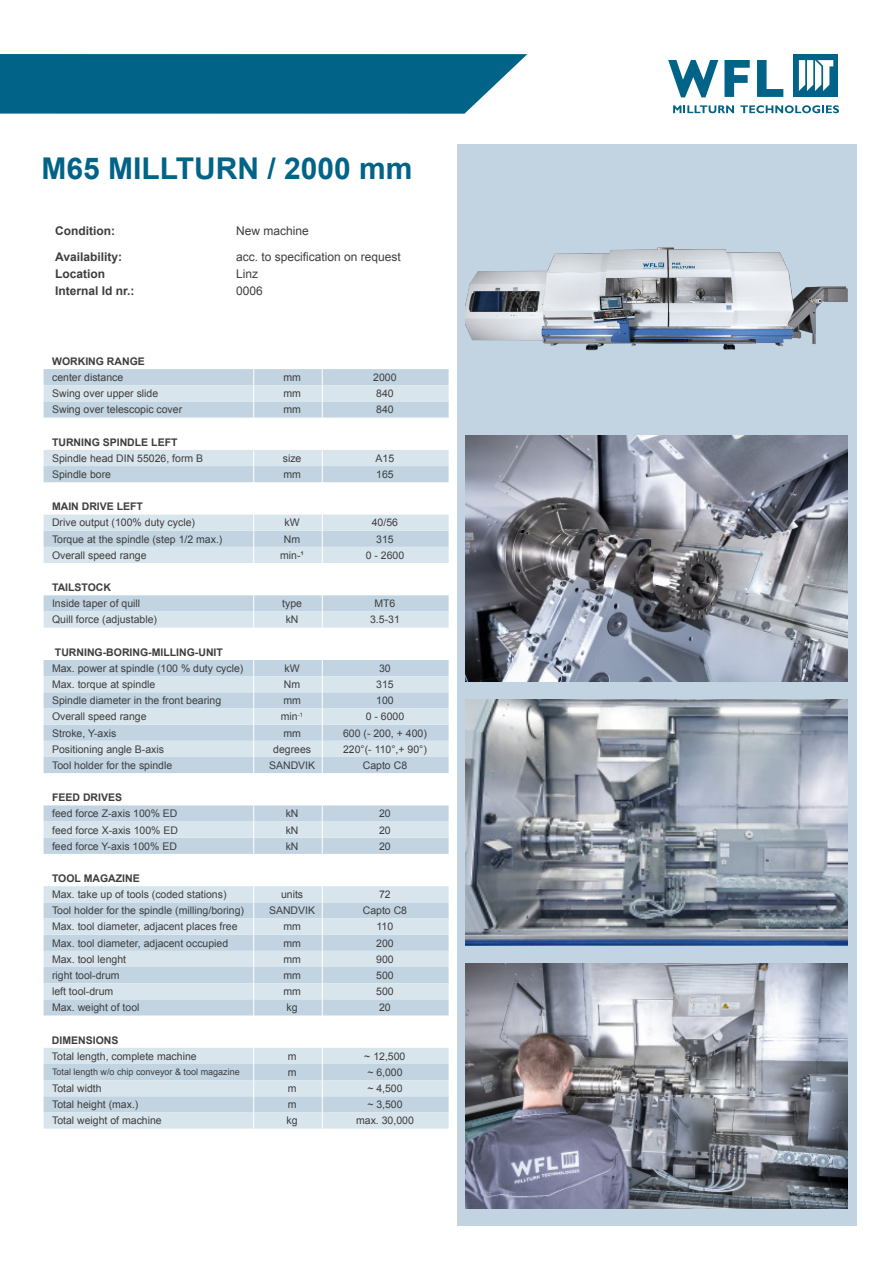
<style>
.page{position:relative;width:893px;height:1263px;background:#fff}
.page>*{position:absolute;margin:0;border:0;box-sizing:border-box;transform-origin:0 0}
.t1{font:700 30px "Arial";color:#006387}
.t2{font:12px "Arial";color:#3e3e3f}
.t3{font:700 12px "Arial";color:#3e3e3f}
.t4{font:10.5px "Arial";color:#3e3e3f}
.t5{font:700 10.5px "Arial";color:#3e3e3f}
.t6{font:9px "Arial";color:#3e3e3f}
</style>
<div class="page">
<div style="left:44px;top:369px;width:405px;height:16px;background:#c2d4e1"></div>
<svg style="left:44px;top:385px;width:405px;height:743px"></svg>
<div style="left:793px;top:55px;width:45px;height:42px;background:#006387"></div>
<svg style="left:799px;top:60px;width:34px;height:31px"></svg>
<svg style="left:724px;top:60px;width:26px;height:37px"></svg>
<svg style="left:757px;top:60px;width:26px;height:37px"></svg>
<svg style="left:668px;top:60px;width:50px;height:37px"></svg>
<svg style="left:673px;top:105px;width:61px;height:8px"></svg>
<svg style="left:740px;top:105px;width:99px;height:8px"></svg>
<svg style="left:0;top:54px;width:527px;height:60px;background:#106d8e"></svg>
<div style="left:457px;top:145px;width:399px;height:1081px;background:#c2d4e1"></div>
<img style="left:466px;top:247px;width:381px;height:104px">
<img style="left:466px;top:700px;width:382px;height:245px">
<img style="left:466px;top:436px;width:382px;height:245px">
<img style="left:466px;top:964px;width:382px;height:245px">
<svg style="left:253px;top:369px;width:1px;height:759px"></svg>
<svg style="left:322px;top:369px;width:1px;height:759px"></svg>
<h1 class="t1" style="left:41px;top:149px;width:373px">M65 MILLTURN / 2000 mm</h1>
<p class="t3" style="left:55px;top:223px;width:61px">Condition:</p>
<p class="t2" style="left:236px;top:223px;width:74px">New machine</p>
<p class="t3" style="left:55px;top:248px;width:68px">Availability:</p>
<p class="t2" style="left:236px;top:248px;width:166px">acc. to specification on request</p>
<p class="t3" style="left:55px;top:265px;width:52px">Location</p>
<p class="t2" style="left:236px;top:265px;width:24px">Linz</p>
<p class="t3" style="left:55px;top:282px;width:81px">Internal Id nr.:</p>
<p class="t2" style="left:236px;top:282px;width:28px">0006</p>
<p class="t5" style="left:52px;top:354px;width:94px">WORKING RANGE</p>
<p class="t4" style="left:52px;top:370px;width:73px">center distance</p>
<p class="t4" style="left:283px;top:370px;width:19px">mm</p>
<p class="t4" style="left:373px;top:370px;width:25px">2000</p>
<p class="t4" style="left:52px;top:387px;width:108px">Swing over upper slide</p>
<p class="t4" style="left:283px;top:387px;width:19px">mm</p>
<p class="t4" style="left:376px;top:387px;width:19px">840</p>
<p class="t4" style="left:52px;top:403px;width:132px">Swing over telescopic cover</p>
<p class="t4" style="left:283px;top:403px;width:19px">mm</p>
<p class="t4" style="left:376px;top:403px;width:19px">840</p>
<p class="t5" style="left:52px;top:435px;width:127px">TURNING SPINDLE LEFT</p>
<p class="t4" style="left:52px;top:451px;width:153px">Spindle head DIN 55026, form B</p>
<p class="t4" style="left:283px;top:451px;width:20px">size</p>
<p class="t4" style="left:376px;top:451px;width:20px">A15</p>
<p class="t4" style="left:52px;top:467px;width:60px">Spindle bore</p>
<p class="t4" style="left:283px;top:467px;width:19px">mm</p>
<p class="t4" style="left:376px;top:467px;width:19px">165</p>
<p class="t5" style="left:52px;top:500px;width:93px">MAIN DRIVE LEFT</p>
<p class="t4" style="left:52px;top:516px;width:144px">Drive output (100% duty cycle)</p>
<p class="t4" style="left:285px;top:516px;width:17px">kW</p>
<p class="t4" style="left:372px;top:516px;width:28px">40/56</p>
<p class="t4" style="left:52px;top:532px;width:172px">Torque at the spindle (step 1/2 max.)</p>
<p class="t4" style="left:284px;top:532px;width:18px">Nm</p>
<p class="t4" style="left:376px;top:532px;width:19px">315</p>
<p class="t4" style="left:52px;top:548px;width:96px">Overall speed range</p>
<p class="t4" style="left:280px;top:548px;width:25px">min-¹</p>
<p class="t4" style="left:366px;top:548px;width:40px">0 - 2600</p>
<p class="t5" style="left:52px;top:580px;width:61px">TAILSTOCK</p>
<p class="t4" style="left:52px;top:597px;width:90px">Inside taper of quill</p>
<p class="t4" style="left:282px;top:597px;width:21px">type</p>
<p class="t4" style="left:374px;top:597px;width:22px">MT6</p>
<p class="t4" style="left:52px;top:613px;width:107px">Quill force (adjustable)</p>
<p class="t4" style="left:286px;top:613px;width:14px">kN</p>
<p class="t4" style="left:370px;top:613px;width:31px">3.5-31</p>
<p class="t5" style="left:55px;top:645px;width:169px">TURNING-BORING-MILLING-UNIT</p>
<p class="t4" style="left:52px;top:661px;width:193px">Max. power at spindle (100 % duty cycle)</p>
<p class="t4" style="left:285px;top:661px;width:17px">kW</p>
<p class="t4" style="left:379px;top:661px;width:13px">30</p>
<p class="t4" style="left:52px;top:677px;width:105px">Max. torque at spindle</p>
<p class="t4" style="left:284px;top:677px;width:18px">Nm</p>
<p class="t4" style="left:376px;top:677px;width:19px">315</p>
<p class="t4" style="left:52px;top:694px;width:171px">Spindle diameter in the front bearing</p>
<p class="t4" style="left:283px;top:694px;width:19px">mm</p>
<p class="t4" style="left:376px;top:694px;width:19px">100</p>
<p class="t4" style="left:52px;top:710px;width:96px">Overall speed range</p>
<p class="t4" style="left:281px;top:710px;width:24px">min<sup>-1</sup></p>
<p class="t4" style="left:366px;top:710px;width:40px">0 - 6000</p>
<p class="t4" style="left:52px;top:726px;width:66px">Stroke, Y-axis</p>
<p class="t4" style="left:283px;top:726px;width:19px">mm</p>
<p class="t4" style="left:343px;top:726px;width:85px">600 (- 200, + 400)</p>
<p class="t4" style="left:52px;top:742px;width:114px">Positioning angle B-axis</p>
<p class="t4" style="left:273px;top:742px;width:39px">degrees</p>
<p class="t4" style="left:343px;top:742px;width:85px">220°(- 110°,+ 90°)</p>
<p class="t4" style="left:52px;top:758px;width:122px">Tool holder for the spindle</p>
<p class="t4" style="left:269px;top:758px;width:48px">SANDVIK</p>
<p class="t4" style="left:363px;top:758px;width:46px">Capto C8</p>
<p class="t5" style="left:52px;top:790px;width:72px">FEED DRIVES</p>
<p class="t4" style="left:52px;top:807px;width:127px">feed force Z-axis 100% ED</p>
<p class="t4" style="left:286px;top:807px;width:14px">kN</p>
<p class="t4" style="left:379px;top:807px;width:13px">20</p>
<p class="t4" style="left:52px;top:823px;width:128px">feed force X-axis 100% ED</p>
<p class="t4" style="left:286px;top:823px;width:14px">kN</p>
<p class="t4" style="left:379px;top:823px;width:13px">20</p>
<p class="t4" style="left:52px;top:839px;width:126px">feed force Y-axis 100% ED</p>
<p class="t4" style="left:286px;top:839px;width:14px">kN</p>
<p class="t4" style="left:379px;top:839px;width:13px">20</p>
<p class="t5" style="left:52px;top:871px;width:89px">TOOL MAGAZINE</p>
<p class="t4" style="left:52px;top:887px;width:176px">Max. take up of tools (coded stations)</p>
<p class="t4" style="left:281px;top:887px;width:24px">units</p>
<p class="t4" style="left:379px;top:887px;width:13px">72</p>
<p class="t4" style="left:52px;top:904px;width:193px">Tool holder for the spindle (milling/boring)</p>
<p class="t4" style="left:269px;top:904px;width:48px">SANDVIK</p>
<p class="t4" style="left:363px;top:904px;width:46px">Capto C8</p>
<p class="t4" style="left:52px;top:920px;width:187px">Max. tool diameter, adjacent places free</p>
<p class="t4" style="left:283px;top:920px;width:19px">mm</p>
<p class="t4" style="left:377px;top:920px;width:18px">110</p>
<p class="t4" style="left:52px;top:936px;width:178px">Max. tool diameter, adjacent occupied</p>
<p class="t4" style="left:283px;top:936px;width:19px">mm</p>
<p class="t4" style="left:376px;top:936px;width:19px">200</p>
<p class="t4" style="left:52px;top:952px;width:76px">Max. tool lenght</p>
<p class="t4" style="left:283px;top:952px;width:19px">mm</p>
<p class="t4" style="left:376px;top:952px;width:19px">900</p>
<p class="t4" style="left:52px;top:968px;width:69px">right tool-drum</p>
<p class="t4" style="left:283px;top:968px;width:19px">mm</p>
<p class="t4" style="left:376px;top:968px;width:19px">500</p>
<p class="t4" style="left:52px;top:984px;width:63px">left tool-drum</p>
<p class="t4" style="left:283px;top:984px;width:19px">mm</p>
<p class="t4" style="left:376px;top:984px;width:19px">500</p>
<p class="t4" style="left:52px;top:1001px;width:89px">Max. weight of tool</p>
<p class="t4" style="left:287px;top:1001px;width:13px">kg</p>
<p class="t4" style="left:379px;top:1001px;width:13px">20</p>
<p class="t5" style="left:52px;top:1033px;width:68px">DIMENSIONS</p>
<p class="t4" style="left:52px;top:1049px;width:146px">Total length, complete machine</p>
<p class="t4" style="left:288px;top:1049px;width:10px">m</p>
<p class="t4" style="left:364px;top:1049px;width:43px">~ 12,500</p>
<p class="t6" style="left:52px;top:1066px;width:189px">Total length w/o chip conveyor &amp; tool magazine</p>
<p class="t4" style="left:288px;top:1065px;width:10px">m</p>
<p class="t4" style="left:367px;top:1065px;width:37px">~ 6,000</p>
<p class="t4" style="left:52px;top:1081px;width:51px">Total width</p>
<p class="t4" style="left:288px;top:1081px;width:10px">m</p>
<p class="t4" style="left:367px;top:1081px;width:37px">~ 4,500</p>
<p class="t4" style="left:52px;top:1097px;width:88px">Total height (max.)</p>
<p class="t4" style="left:288px;top:1097px;width:10px">m</p>
<p class="t4" style="left:367px;top:1097px;width:37px">~ 3,500</p>
<p class="t4" style="left:52px;top:1114px;width:111px">Total weight of machine</p>
<p class="t4" style="left:287px;top:1114px;width:13px">kg</p>
<p class="t4" style="left:356px;top:1114px;width:59px">max. 30,000</p>
</div>
